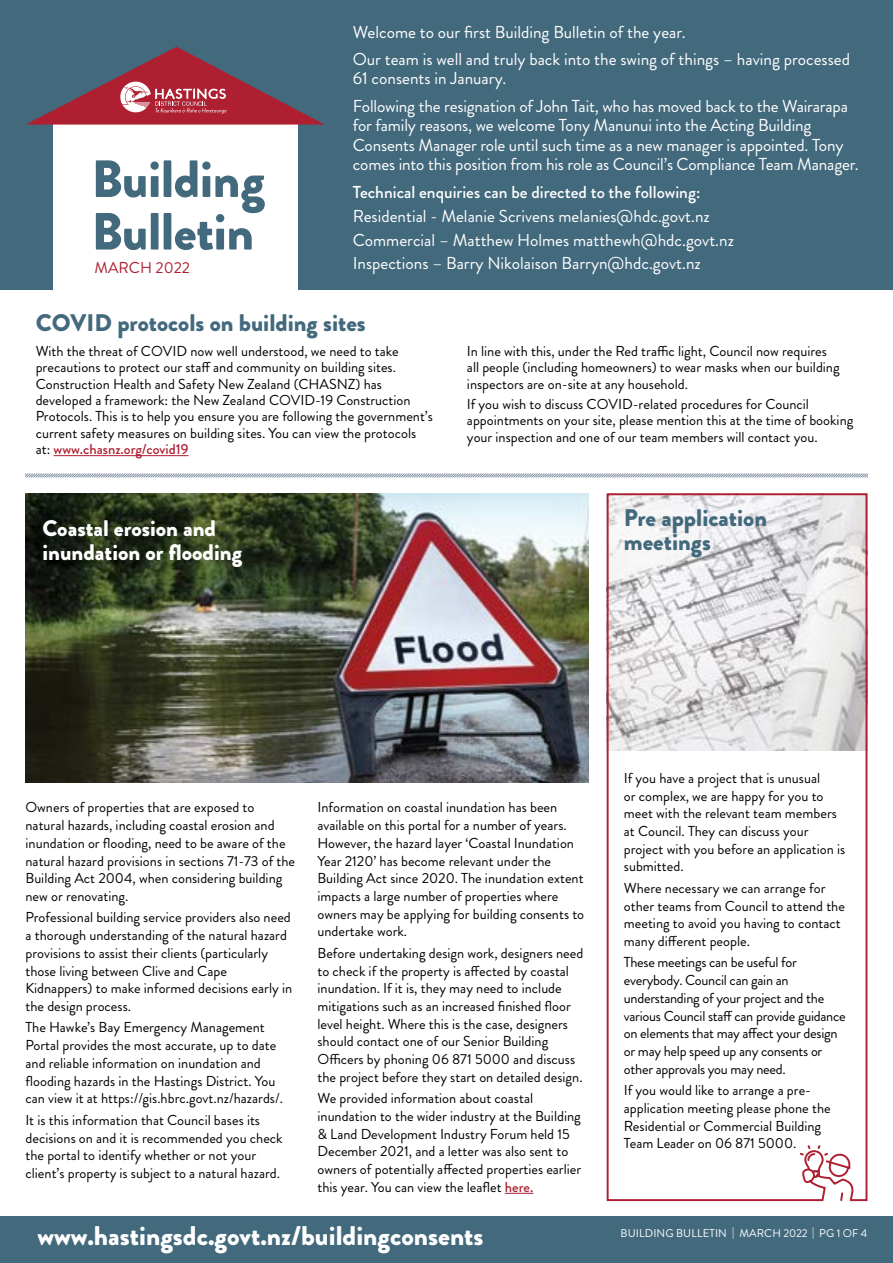
<style>
.page{position:relative;width:893px;height:1263px;background:#fff}
.page>*{position:absolute;margin:0;border:0;box-sizing:border-box;transform-origin:0 0}
.t1{font:900 27px "Brandon Grotesque";color:#fff}
.t2{font:900 24px/23.7px "Brandon Grotesque";color:#43697d}
.t3{font:900 22.5px/23.7px "Brandon Grotesque";color:#fff}
.t4{font:17.25px/27.2px "Brandon Grotesque";letter-spacing:-.01em;color:#fff}
.t5{font:500 17.25px "Brandon Grotesque";color:#fff}
.t6{font:15.75px "Brandon Grotesque";color:#ad1f31}
.t7{font:14.4px/17.7px "Brandon Grotesque";color:#000}
.t8{font:14.4px/17.7px "Brandon Grotesque";letter-spacing:-.02em;color:#000}
.t9{font:11.25px "Brandon Grotesque";letter-spacing:.01em;color:#fff}
.s1{font-weight:500;color:#ad1f31}
</style>
<div class="page">
<img style="left:610px;top:496px;width:254px;height:254px">
<div style="left:0;top:1216px;width:893px;height:47px;background:#43697d"></div>
<div style="left:0;top:0;width:893px;height:289px;background:#43697d"></div>
<hr style="left:54px;top:455px;width:135px;height:1px;background:#ad1f31">
<svg style="left:505px;top:1193px;width:28px;height:1px"></svg>
<svg style="left:26px;top:473px;width:841px;height:5px;background:#c2cad2"></svg>
<div style="left:607px;top:493px;width:260px;height:708px;border:2px solid #ad1f31"></div>
<svg style="left:798px;top:1145px;width:56px;height:57px"></svg>
<div style="left:53px;top:121px;width:244px;height:171px;background:#fff"></div>
<svg style="left:96px;top:160px;width:169px;height:90px"></svg>
<svg style="left:26px;top:47px;width:299px;height:78px"></svg>
<img style="left:26px;top:493px;width:562px;height:289px">
<p class="t4" style="left:353px;top:18px;width:499px">Welcome to our first Building Bulletin of the year.<br>Our team is well and truly back into the swing of things – having processed</p>
<p class="t4" style="left:353px;top:65px;width:497px">61 consents in January.<br>Following the resignation of John Tait, who has moved back to the Wairarapa</p>
<p class="t4" style="left:353px;top:116px;width:507px;line-height:19.5px">for family reasons, we welcome Tony Manunui into the Acting Building<br>Consents Manager role until such time as a new manager is appointed. Tony comes into this position from his role as Council’s Compliance Team Manager.</p>
<p class="t5" style="left:353px;top:180px;width:349px">Technical enquiries can be directed to the following:</p>
<p class="t4" style="left:353px;top:204px;width:383px;line-height:23.7px">Residential - Melanie Scrivens melanies@hdc.govt.nz<br>Commercial – Matthew Holmes matthewh@hdc.govt.nz<br>Inspections – Barry Nikolaison Barryn@hdc.govt.nz</p>
<h2 class="t2" style="left:36px;top:311px;width:332px">COVID protocols on building sites</h2>
<p class="t7" style="left:36px;top:343px;width:399px;line-height:16.4px">With the threat of COVID now well understood, we need to take precautions to protect our staff and community on building sites.<br>Construction Health and Safety New Zealand (CHASNZ) has developed a framework: the New Zealand COVID-19 Construction Protocols. This is to help you ensure you are following the government’s current safety measures on building sites. You can view the protocols at: <span class="s1">www.chasnz.org/covid19</span></p>
<p class="t7" style="left:467px;top:343px;width:374px;line-height:16.4px">In line with this, under the Red traffic light, Council now requires all people (including homeowners) to wear masks when our building inspectors are on-site at any household.</p>
<p class="t6" style="left:95px;top:257px;width:97px">MARCH 2022</p>
<p class="t7" style="left:467px;top:396px;width:388px;line-height:16.4px">If you wish to discuss COVID-related procedures for Council appointments on your site, please mention this at the time of booking your inspection and one of our team members will contact you.</p>
<h3 class="t3" style="left:43px;top:517px;width:201px">Coastal erosion and inundation or flooding</h3>
<h2 class="t2" style="left:624px;top:506px;width:145px">Pre application meetings</h2>
<p class="t7" style="left:26px;top:799px;width:271px">Owners of properties that are exposed to natural hazards, including coastal erosion and inundation or flooding, need to be aware of the natural hazard provisions in sections 71-73 of the Building Act 2004, when considering building new or renovating.</p>
<p class="t7" style="left:26px;top:909px;width:268px">Professional building service providers also need a thorough understanding of the natural hazard provisions to assist their clients (particularly those living between Clive and Cape Kidnappers) to make informed decisions early in the design process.</p>
<p class="t7" style="left:26px;top:1019px;width:259px">The Hawke’s Bay Emergency Management Portal provides the most accurate, up to date and reliable information on inundation and flooding hazards in the Hastings District. You can view it at https://gis.hbrc.govt.nz/hazards/.</p>
<p class="t7" style="left:26px;top:1111px;width:259px">It is this information that Council bases its decisions on and it is recommended you check the portal to identify whether or not your client’s property is subject to a natural hazard.</p>
<p class="t7" style="left:317px;top:799px;width:268px">Information on coastal inundation has been available on this portal for a number of years.<br>However, the hazard layer ‘Coastal Inundation Year 2120’ has become relevant under the Building Act since 2020. The inundation extent impacts a large number of properties where owners may be applying for building consents to undertake work.</p>
<p class="t7" style="left:317px;top:944px;width:267px">Before undertaking design work, designers need to check if the property is affected by coastal inundation. If it is, they may need to include mitigations such as an increased finished floor level height. Where this is the case, designers should contact one of our Senior Building Officers by phoning 06 871 5000 and discuss the project before they start on detailed design.</p>
<p class="t7" style="left:317px;top:1090px;width:265px">We provided information about coastal inundation to the wider industry at the Building &amp; Land Development Industry Forum held 15<br>December 2021, and a letter was also sent to owners of potentially affected properties earlier this year. You can view the leaflet <span class="s1">here.</span></p>
<p class="t7" style="left:624px;top:769px;width:223px">If you have a project that is unusual<br>or complex, we are happy for you to meet with the relevant team members at Council. They can discuss your project with you before an application is submitted.</p>
<p class="t7" style="left:624px;top:879px;width:223px">Where necessary we can arrange for other teams from Council to attend the meeting to avoid you having to contact many different people.</p>
<p class="t8" style="left:624px;top:954px;width:223px">These meetings can be useful for everybody. Council can gain an understanding of your project and the various Council staff can provide guidance on elements that may affect your design or may help speed up any consents or other approvals you may need.</p>
<p class="t7" style="left:624px;top:1081px;width:208px">If you would like to arrange a pre&shy;application meeting please phone the Residential or Commercial Building Team Leader on 06 871 5000.</p>
<h1 class="t1" style="left:38px;top:1216px;width:447px">www.hastingsdc.govt.nz/buildingconsents</h1>
<p class="t9" style="left:621px;top:1226px;width:248px">BUILDING BULLETIN | MARCH 2022 | PG 1 OF 4</p>
</div>
